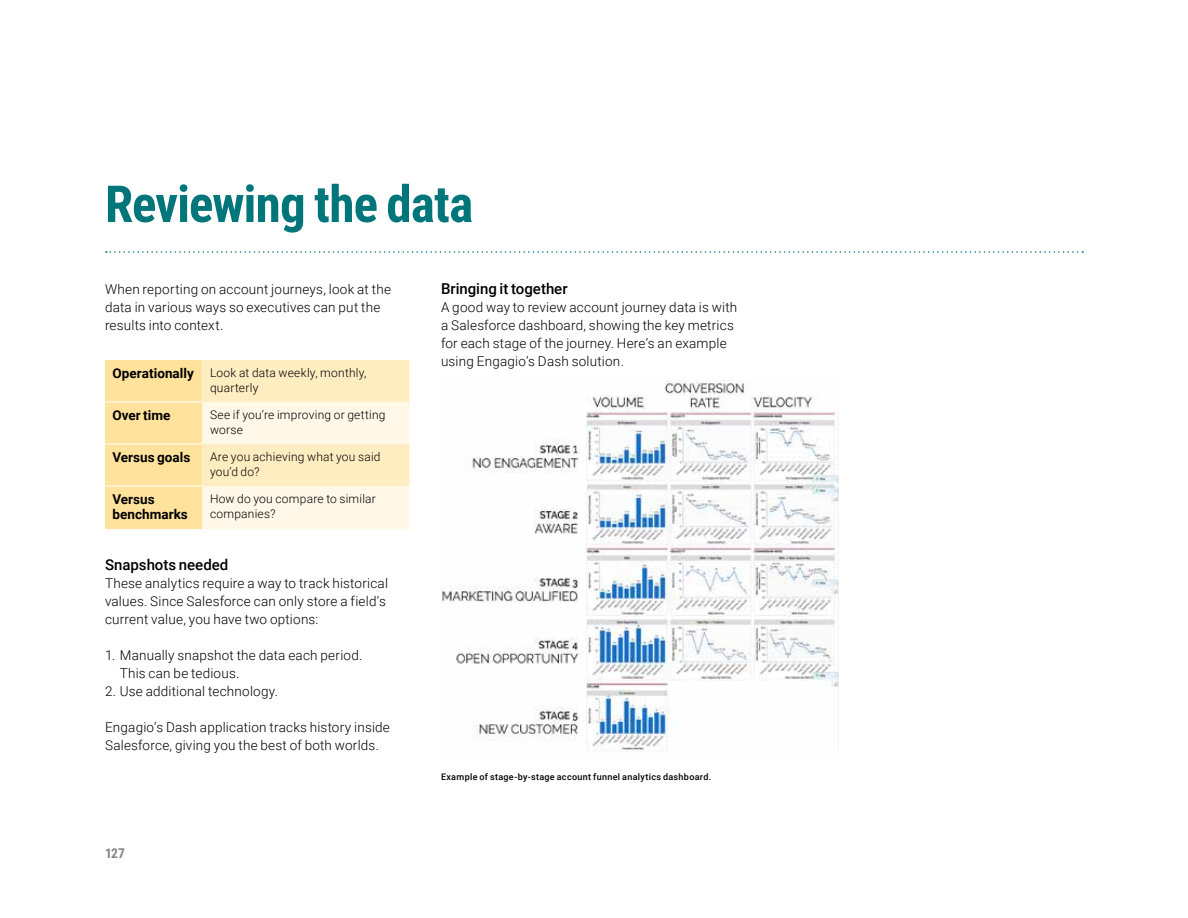
<style>
.page{position:relative;width:1188px;height:918px;background:#fff}
.page>*{position:absolute;margin:0;border:0;box-sizing:border-box;transform-origin:0 0}
.t1{font:700 51px "Roboto Condensed";letter-spacing:-.015em;color:#00757a}
.t2{font:500 15px "Roboto";color:#000}
.t3{font:300 13.5px/18px "Roboto";letter-spacing:.015em;color:#000}
.t4{font:700 13.5px/15px "Roboto";letter-spacing:.005em;color:#000}
.t5{font:700 13.5px "Roboto Condensed";color:#838586}
.t6{font:300 12px/15px "Roboto";letter-spacing:.02em;color:#000}
.t7{font:500 9px "Roboto";letter-spacing:.035em;color:#000}
.s1{font-weight:700;font-size:13.5px}
</style>
<div class="page">
<svg style="left:106px;top:251px;width:977px;height:2px"></svg>
<svg style="left:105px;top:360px;width:305px;height:169px;background:#ffedc3"></svg>
<hr style="left:105px;top:402px;width:97px;height:1px;background:#fff">
<hr style="left:105px;top:444px;width:97px;height:1px;background:#fff">
<hr style="left:105px;top:486px;width:97px;height:1px;background:#fff">
<img style="left:441px;top:380px;width:397px;height:370px">
<h1 class="t1" style="left:105px;top:168px;width:370px">Reviewing the data</h1>
<p class="t3" style="left:105px;top:280px;width:287px">When reporting on account journeys, look at the data in various ways so executives can put the results into context.</p>
<p class="t6" style="left:210px;top:364px;width:158px;text-indent:-98px"><span class="s1">Operationally</span> Look at data weekly, monthly, quarterly</p>
<p class="t4" style="left:112px;top:407px;width:59px">Over time</p>
<p class="t6" style="left:210px;top:406px;width:177px">See if you’re improving or getting worse</p>
<p class="t4" style="left:112px;top:449px;width:79px">Versus goals</p>
<p class="t6" style="left:210px;top:448px;width:172px">Are you achieving what you said you’d do?</p>
<p class="t4" style="left:112px;top:491px;width:77px">Versus benchmarks</p>
<p class="t6" style="left:210px;top:490px;width:167px">How do you compare to similar companies?</p>
<p class="t2" style="left:105px;top:554px;width:125px">Snapshots needed</p>
<p class="t3" style="left:105px;top:574px;width:285px">These analytics require a way to track historical values. Since Salesforce can only store a field’s current value, you have two options:</p>
<p class="t3" style="left:120px;top:646px;width:244px;text-indent:-15px">1. Manually snapshot the data each period.<br>This can be tedious.</p>
<p class="t3" style="left:105px;top:682px;width:175px">2. Use additional technology.</p>
<p class="t3" style="left:105px;top:718px;width:286px">Engagio’s Dash application tracks history inside<br>Salesforce, giving you the best of both worlds.</p>
<p class="t5" style="left:105px;top:844px;width:21px">127</p>
<p class="t2" style="left:441px;top:278px;width:128px">Bringing it together</p>
<p class="t3" style="left:441px;top:298px;width:298px">A good way to review account journey data is with a Salesforce dashboard, showing the key metrics for each stage of the journey. Here’s an example using Engagio’s Dash solution.</p>
<p class="t7" style="left:441px;top:770px;width:272px">Example of stage-by-stage account funnel analytics dashboard.</p>
</div>
